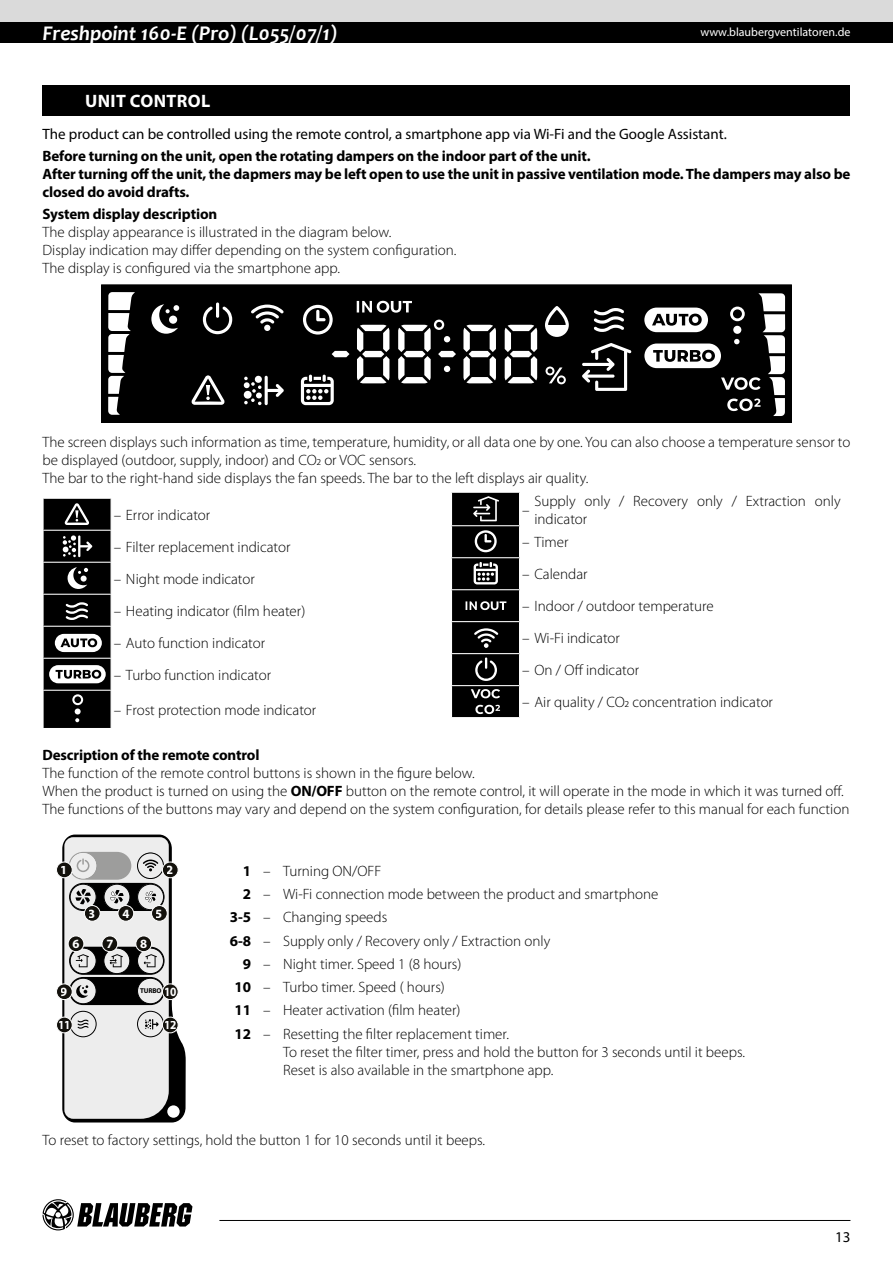
<style>
.page{position:relative;width:893px;height:1263px;background:#fff}
.page>*{position:absolute;margin:0;border:0;box-sizing:border-box;transform-origin:0 0}
.t1{font:italic 700 21px "Candara";color:#fff}
.t2{font:700 18px "Myriad Pro";letter-spacing:.02em;color:#fff}
.t3{font:300 15px/18px "Myriad Pro";color:#000}
.t4{font:700 15px/18px "Myriad Pro";letter-spacing:-.01em;color:#000}
.t5{font:15px "Myriad Pro";color:#000}
.t6{font:700 12.6px "Myriad Pro";color:#fff}
.t7{font:700 12.6px "Myriad Pro";color:#fff;scale:.9 1}
.t8{font:12px "Myriad Pro";color:#fff}
.t9{font:700 7.05px "Myriad Pro";letter-spacing:-.025em;color:#000}
.s1{font-weight:700}
</style>
<div class="page">
<div style="left:0;top:21px;width:893px;height:22px;background:#000"></div>
<svg style="left:43px;top:1199px;width:149px;height:31px"></svg>
<hr style="left:219px;top:1220px;width:631px;height:1px;background:#000">
<div style="left:0;top:0;width:893px;height:21px;background:#dadada"></div>
<div style="left:43px;top:85px;width:807px;height:31px;background:#000"></div>
<div style="left:101px;top:285px;width:691px;height:138px;background:#000"></div>
<svg style="left:546px;top:366px;width:20px;height:18px"></svg>
<svg style="left:545px;top:306px;width:24px;height:31px"></svg>
<svg style="left:251px;top:305px;width:33px;height:26px"></svg>
<svg style="left:594px;top:308px;width:30px;height:24px"></svg>
<svg style="left:203px;top:302px;width:29px;height:32px"></svg>
<svg style="left:303px;top:305px;width:30px;height:30px"></svg>
<svg style="left:301px;top:375px;width:33px;height:30px"></svg>
<svg style="left:244px;top:376px;width:40px;height:29px"></svg>
<svg style="left:151px;top:304px;width:28px;height:30px"></svg>
<svg style="left:582px;top:343px;width:49px;height:48px"></svg>
<svg style="left:463px;top:325px;width:74px;height:58px"></svg>
<svg style="left:357px;top:320px;width:99px;height:63px"></svg>
<svg style="left:332px;top:351px;width:17px;height:6px"></svg>
<svg style="left:191px;top:375px;width:34px;height:30px"></svg>
<svg style="left:108px;top:292px;width:27px;height:123px"></svg>
<svg style="left:357px;top:301px;width:55px;height:12px"></svg>
<svg style="left:644px;top:293px;width:142px;height:123px"></svg>
<svg style="left:43px;top:498px;width:68px;height:230px;background:#2f2f2f"></svg>
<svg style="left:451px;top:492px;width:69px;height:226px;background:#292929"></svg>
<svg style="left:62px;top:834px;width:124px;height:288px;background:#b9b9b9"></svg>
<div style="left:57px;top:862px;width:15px;height:16px;background:#13110c;border-radius:50%"></div>
<div style="left:56px;top:861px;width:17px;height:17px;border:1px solid #fff;border-radius:50%"></div>
<div style="left:162px;top:862px;width:16px;height:16px;background:#13110c;border-radius:50%"></div>
<div style="left:162px;top:861px;width:17px;height:17px;border:1px solid #fff;border-radius:50%"></div>
<div style="left:84px;top:905px;width:16px;height:16px;background:#13110c;border-radius:50%"></div>
<div style="left:84px;top:905px;width:17px;height:17px;border:1px solid #fff;border-radius:50%"></div>
<div style="left:118px;top:905px;width:16px;height:16px;background:#13110c;border-radius:50%"></div>
<div style="left:117px;top:905px;width:17px;height:17px;border:1px solid #fff;border-radius:50%"></div>
<div style="left:152px;top:905px;width:15px;height:16px;background:#13110c;border-radius:50%"></div>
<div style="left:151px;top:905px;width:17px;height:17px;border:1px solid #fff;border-radius:50%"></div>
<div style="left:68px;top:936px;width:16px;height:16px;background:#13110c;border-radius:50%"></div>
<div style="left:68px;top:935px;width:16px;height:17px;border:1px solid #fff;border-radius:50%"></div>
<div style="left:102px;top:936px;width:16px;height:16px;background:#13110c;border-radius:50%"></div>
<div style="left:102px;top:935px;width:16px;height:17px;border:1px solid #fff;border-radius:50%"></div>
<div style="left:136px;top:936px;width:16px;height:16px;background:#13110c;border-radius:50%"></div>
<div style="left:135px;top:935px;width:17px;height:17px;border:1px solid #fff;border-radius:50%"></div>
<div style="left:57px;top:984px;width:15px;height:15px;background:#13110c;border-radius:50%"></div>
<div style="left:56px;top:983px;width:17px;height:17px;border:1px solid #fff;border-radius:50%"></div>
<div style="left:162px;top:984px;width:16px;height:15px;background:#13110c;border-radius:50%"></div>
<div style="left:162px;top:983px;width:17px;height:17px;border:1px solid #fff;border-radius:50%"></div>
<div style="left:162px;top:1017px;width:16px;height:16px;background:#13110c;border-radius:50%"></div>
<div style="left:162px;top:1017px;width:17px;height:16px;border:1px solid #fff;border-radius:50%"></div>
<div style="left:57px;top:1017px;width:15px;height:16px;background:#13110c;border-radius:50%"></div>
<div style="left:56px;top:1017px;width:17px;height:16px;border:1px solid #fff;border-radius:50%"></div>
<h1 class="t1" style="left:43px;top:20px;width:296px">Freshpoint 160-E (Pro) (L055/07/1)</h1>
<p class="t8" style="left:700px;top:25px;width:152px">www.blaubergventilatoren.de</p>
<p class="t2" style="left:85px;top:89px;width:126px">UNIT CONTROL</p>
<p class="t5" style="left:43px;top:125px;width:686px">The product can be controlled using the remote control, a smartphone app via Wi-Fi and the Google Assistant.</p>
<p class="t4" style="left:43px;top:147px;width:809px">Before turning on the unit, open the rotating dampers on the indoor part of the unit.<br>After turning off the unit, the dapmers may be left open to use the unit in passive ventilation mode. The dampers may also be closed do avoid drafts.</p>
<p class="t4" style="left:43px;top:205px;width:176px">System display description</p>
<p class="t3" style="left:43px;top:224px;width:415px">The display appearance is illustrated in the diagram below.<br>Display indication may differ depending on the system configuration.<br>The display is configured via the smartphone app.</p>
<p class="t3" style="left:43px;top:433px;width:809px">The screen displays such information as time, temperature, humidity, or all data one by one. You can also choose a temperature sensor to be displayed (outdoor, supply, indoor) and CO2 or VOC sensors.<br>The bar to the right-hand side displays the fan speeds. The bar to the left displays air quality.</p>
<p class="t3" style="left:114px;top:506px;width:98px">– Error indicator</p>
<p class="t3" style="left:114px;top:538px;width:178px">– Filter replacement indicator</p>
<p class="t3" style="left:114px;top:570px;width:143px">– Night mode indicator</p>
<p class="t3" style="left:114px;top:602px;width:193px">– Heating indicator (film heater)</p>
<p class="t3" style="left:114px;top:634px;width:153px">– Auto function indicator</p>
<p class="t3" style="left:114px;top:666px;width:159px">– Turbo function indicator</p>
<p class="t3" style="left:114px;top:701px;width:204px">– Frost protection mode indicator</p>
<p class="t3" style="left:534px;top:492px;width:308px">Supply only / Recovery only / Extraction only indicator</p>
<p class="t3" style="left:522px;top:534px;width:48px">– Timer</p>
<p class="t3" style="left:522px;top:566px;width:67px">– Calendar</p>
<p class="t3" style="left:522px;top:597px;width:193px">– Indoor / outdoor temperature</p>
<p class="t3" style="left:522px;top:629px;width:99px">– Wi-Fi indicator</p>
<p class="t3" style="left:522px;top:661px;width:118px">– On / Off indicator</p>
<p class="t3" style="left:522px;top:693px;width:252px">– Air quality / CO2 concentration indicator</p>
<p class="t3" style="left:522px;top:501px;width:9px">–</p>
<p class="t4" style="left:43px;top:745px;width:219px">Description of the remote control</p>
<p class="t3" style="left:43px;top:764px;width:808px">The function of the remote control buttons is shown in the figure below.<br>When the product is turned on using the <span class="s1">ON/OFF</span> button on the remote control, it will operate in the mode in which it was turned off.<br>The functions of the buttons may vary and depend on the system configuration, for details please refer to this manual for each function</p>
<p class="t6" style="left:61px;top:862px;width:9px">1</p>
<p class="t6" style="left:167px;top:862px;width:9px">2</p>
<p class="t6" style="left:89px;top:905px;width:9px">3</p>
<p class="t6" style="left:122px;top:905px;width:9px">4</p>
<p class="t6" style="left:156px;top:905px;width:9px">5</p>
<p class="t6" style="left:73px;top:936px;width:9px">6</p>
<p class="t6" style="left:106px;top:936px;width:9px">7</p>
<p class="t6" style="left:140px;top:936px;width:9px">8</p>
<p class="t6" style="left:61px;top:984px;width:9px">9</p>
<p class="t7" style="left:165px;top:984px;width:14px">10</p>
<p class="t7" style="left:59px;top:1017px;width:14px">11</p>
<p class="t7" style="left:165px;top:1017px;width:14px">12</p>
<p class="t9" style="left:140px;top:986px;width:23px">TURBO</p>
<p class="t3" style="left:243px;top:862px;width:140px"><span class="s1">1</span> – Turning ON/OFF</p>
<p class="t3" style="left:243px;top:885px;width:417px"><span class="s1">2</span> – Wi-Fi connection mode between the product and smartphone</p>
<p class="t3" style="left:230px;top:909px;width:159px"><span class="s1">3-5</span> – Changing speeds</p>
<p class="t3" style="left:230px;top:932px;width:322px"><span class="s1">6-8</span> – Supply only / Recovery only / Extraction only</p>
<p class="t3" style="left:243px;top:955px;width:220px"><span class="s1">9</span> – Night timer. Speed 1 (8 hours)</p>
<p class="t3" style="left:235px;top:978px;width:212px"><span class="s1">10</span> – Turbo timer. Speed ( hours)</p>
<p class="t3" style="left:235px;top:1002px;width:227px"><span class="s1">11</span> – Heater activation (film heater)</p>
<p class="t3" style="left:235px;top:1025px;width:276px"><span class="s1">12</span> – Resetting the filter replacement timer.</p>
<p class="t3" style="left:283px;top:1043px;width:464px">To reset the filter timer, press and hold the button for 3 seconds until it beeps.<br>Reset is also available in the smartphone app.</p>
<p class="t3" style="left:43px;top:1131px;width:444px">To reset to factory settings, hold the button 1 for 10 seconds until it beeps.</p>
<p class="t5" style="left:835px;top:1227px;width:17px">13</p>
</div>
